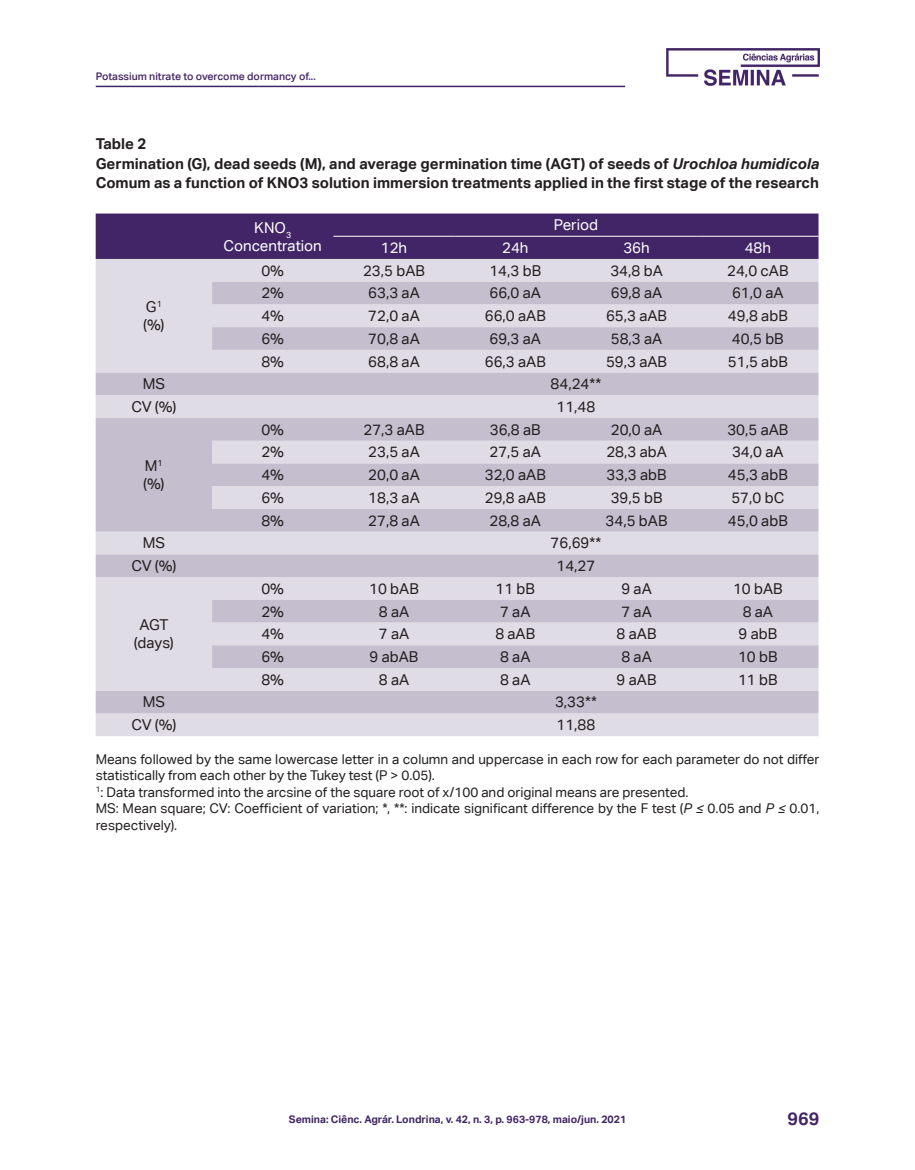
<style>
.page{position:relative;width:915px;height:1170px;background:#fff}
.page>*{position:absolute;margin:0;border:0;box-sizing:border-box;transform-origin:0 0}
.t1{font:700 18px "Aktiv Grotesk Corp";color:#422566}
.texto_tabela{font:15px "Aktiv Grotesk Corp";color:#231f20}
.título_Tabela{font:700 15px/19.5px "Aktiv Grotesk Corp";color:#231f20}
.texto_tabela-2{font:15px "Aktiv Grotesk Corp";color:#fff}
.legenda_de_tabela{font:13.5px/16.5px "Aktiv Grotesk Corp";color:#231f20}
.t2{font:700 10.5px "Aktiv Grotesk Corp";color:#422566}
.t3{font:500 10.5px "Aktiv Grotesk Corp";color:#422566}
.s1{font-style:italic}
</style>
<div class="page">
<hr style="left:96px;top:86px;width:529px;height:1px;background:#422566">
<img style="left:666px;top:48px;width:152px;height:37px">
<div style="left:96px;top:213px;width:722px;height:46px;background:#422566"></div>
<div style="left:96px;top:259px;width:722px;height:477px;background:#e0dce5"></div>
<svg style="left:96px;top:282px;width:722px;height:431px;background:#d2ccd9"></svg>
<hr style="left:333px;top:236px;width:121px;height:1px;background:#fff">
<hr style="left:454px;top:236px;width:121px;height:1px;background:#fff">
<hr style="left:575px;top:236px;width:122px;height:1px;background:#fff">
<hr style="left:697px;top:236px;width:121px;height:1px;background:#fff">
<p class="t3" style="left:96px;top:69px;width:221px">Potassium nitrate to overcome dormancy of...</p>
<p class="título_Tabela" style="left:96px;top:134px;width:52px">Table 2</p>
<p class="título_Tabela" style="left:96px;top:153px;width:724px">Germination (G), dead seeds (M), and average germination time (AGT) of seeds of <span class="s1">Urochloa humidicola<br></span>Comum as a function of KNO3 solution immersion treatments applied in the first stage of the research</p>
<p class="texto_tabela-2" style="left:254px;top:218px;width:38px">KNO<sub>3</sub></p>
<p class="texto_tabela-2" style="left:223px;top:236px;width:100px">Concentration</p>
<p class="texto_tabela-2" style="left:553px;top:216px;width:46px">Period</p>
<p class="texto_tabela-2" style="left:381px;top:239px;width:28px">12h</p>
<p class="texto_tabela-2" style="left:502px;top:239px;width:28px">24h</p>
<p class="texto_tabela-2" style="left:623px;top:239px;width:28px">36h</p>
<p class="texto_tabela-2" style="left:744px;top:239px;width:28px">48h</p>
<p class="texto_tabela" style="left:146px;top:298px;width:17px">G<sup>1</sup></p>
<p class="texto_tabela" style="left:143px;top:316px;width:23px">(%)</p>
<p class="texto_tabela" style="left:261px;top:261px;width:24px">0%</p>
<p class="texto_tabela" style="left:363px;top:261px;width:63px">23,5 bAB</p>
<p class="texto_tabela" style="left:489px;top:261px;width:53px">14,3 bB</p>
<p class="texto_tabela" style="left:610px;top:261px;width:54px">34,8 bA</p>
<p class="texto_tabela" style="left:727px;top:261px;width:63px">24,0 cAB</p>
<p class="texto_tabela" style="left:261px;top:284px;width:24px">2%</p>
<p class="texto_tabela" style="left:368px;top:284px;width:53px">63,3 aA</p>
<p class="texto_tabela" style="left:489px;top:284px;width:53px">66,0 aA</p>
<p class="texto_tabela" style="left:610px;top:284px;width:53px">69,8 aA</p>
<p class="texto_tabela" style="left:731px;top:284px;width:53px">61,0 aA</p>
<p class="texto_tabela" style="left:261px;top:307px;width:24px">4%</p>
<p class="texto_tabela" style="left:368px;top:307px;width:53px">72,0 aA</p>
<p class="texto_tabela" style="left:484px;top:307px;width:62px">66,0 aAB</p>
<p class="texto_tabela" style="left:606px;top:307px;width:62px">65,3 aAB</p>
<p class="texto_tabela" style="left:727px;top:307px;width:61px">49,8 abB</p>
<p class="texto_tabela" style="left:261px;top:330px;width:24px">6%</p>
<p class="texto_tabela" style="left:368px;top:330px;width:53px">70,8 aA</p>
<p class="texto_tabela" style="left:489px;top:330px;width:53px">69,3 aA</p>
<p class="texto_tabela" style="left:610px;top:330px;width:53px">58,3 aA</p>
<p class="texto_tabela" style="left:731px;top:330px;width:53px">40,5 bB</p>
<p class="texto_tabela" style="left:261px;top:352px;width:24px">8%</p>
<p class="texto_tabela" style="left:368px;top:352px;width:53px">68,8 aA</p>
<p class="texto_tabela" style="left:484px;top:352px;width:62px">66,3 aAB</p>
<p class="texto_tabela" style="left:606px;top:352px;width:62px">59,3 aAB</p>
<p class="texto_tabela" style="left:727px;top:352px;width:61px">51,5 abB</p>
<p class="texto_tabela" style="left:143px;top:375px;width:24px">MS</p>
<p class="texto_tabela" style="left:550px;top:375px;width:52px">84,24**</p>
<p class="texto_tabela" style="left:131px;top:398px;width:46px">CV (%)</p>
<p class="texto_tabela" style="left:556px;top:398px;width:40px">11,48</p>
<p class="texto_tabela" style="left:145px;top:457px;width:19px">M<sup>1</sup></p>
<p class="texto_tabela" style="left:143px;top:475px;width:23px">(%)</p>
<p class="texto_tabela" style="left:261px;top:420px;width:24px">0%</p>
<p class="texto_tabela" style="left:363px;top:420px;width:62px">27,3 aAB</p>
<p class="texto_tabela" style="left:489px;top:420px;width:52px">36,8 aB</p>
<p class="texto_tabela" style="left:610px;top:420px;width:53px">20,0 aA</p>
<p class="texto_tabela" style="left:727px;top:420px;width:62px">30,5 aAB</p>
<p class="texto_tabela" style="left:261px;top:443px;width:24px">2%</p>
<p class="texto_tabela" style="left:368px;top:443px;width:53px">23,5 aA</p>
<p class="texto_tabela" style="left:489px;top:443px;width:53px">27,5 aA</p>
<p class="texto_tabela" style="left:606px;top:443px;width:62px">28,3 abA</p>
<p class="texto_tabela" style="left:731px;top:443px;width:53px">34,0 aA</p>
<p class="texto_tabela" style="left:261px;top:466px;width:24px">4%</p>
<p class="texto_tabela" style="left:368px;top:466px;width:53px">20,0 aA</p>
<p class="texto_tabela" style="left:484px;top:466px;width:62px">32,0 aAB</p>
<p class="texto_tabela" style="left:606px;top:466px;width:61px">33,3 abB</p>
<p class="texto_tabela" style="left:727px;top:466px;width:61px">45,3 abB</p>
<p class="texto_tabela" style="left:261px;top:488px;width:24px">6%</p>
<p class="texto_tabela" style="left:368px;top:488px;width:53px">18,3 aA</p>
<p class="texto_tabela" style="left:484px;top:488px;width:62px">29,8 aAB</p>
<p class="texto_tabela" style="left:610px;top:488px;width:53px">39,5 bB</p>
<p class="texto_tabela" style="left:731px;top:488px;width:54px">57,0 bC</p>
<p class="texto_tabela" style="left:261px;top:511px;width:24px">8%</p>
<p class="texto_tabela" style="left:368px;top:511px;width:53px">27,8 aA</p>
<p class="texto_tabela" style="left:489px;top:511px;width:53px">28,8 aA</p>
<p class="texto_tabela" style="left:605px;top:511px;width:63px">34,5 bAB</p>
<p class="texto_tabela" style="left:727px;top:511px;width:61px">45,0 abB</p>
<p class="texto_tabela" style="left:143px;top:534px;width:24px">MS</p>
<p class="texto_tabela" style="left:550px;top:534px;width:52px">76,69**</p>
<p class="texto_tabela" style="left:131px;top:557px;width:46px">CV (%)</p>
<p class="texto_tabela" style="left:556px;top:557px;width:40px">14,27</p>
<p class="texto_tabela" style="left:139px;top:616px;width:31px">AGT</p>
<p class="texto_tabela" style="left:134px;top:634px;width:42px">(days)</p>
<p class="texto_tabela" style="left:261px;top:579px;width:24px">0%</p>
<p class="texto_tabela" style="left:369px;top:579px;width:51px">10 bAB</p>
<p class="texto_tabela" style="left:495px;top:579px;width:41px">11 bB</p>
<p class="texto_tabela" style="left:621px;top:579px;width:32px">9 aA</p>
<p class="texto_tabela" style="left:732px;top:579px;width:51px">10 bAB</p>
<p class="texto_tabela" style="left:261px;top:602px;width:24px">2%</p>
<p class="texto_tabela" style="left:378px;top:602px;width:32px">8 aA</p>
<p class="texto_tabela" style="left:500px;top:602px;width:32px">7 aA</p>
<p class="texto_tabela" style="left:621px;top:602px;width:32px">7 aA</p>
<p class="texto_tabela" style="left:742px;top:602px;width:32px">8 aA</p>
<p class="texto_tabela" style="left:261px;top:625px;width:24px">4%</p>
<p class="texto_tabela" style="left:378px;top:625px;width:32px">7 aA</p>
<p class="texto_tabela" style="left:495px;top:625px;width:41px">8 aAB</p>
<p class="texto_tabela" style="left:616px;top:625px;width:41px">8 aAB</p>
<p class="texto_tabela" style="left:738px;top:625px;width:40px">9 abB</p>
<p class="texto_tabela" style="left:261px;top:647px;width:24px">6%</p>
<p class="texto_tabela" style="left:369px;top:647px;width:50px">9 abAB</p>
<p class="texto_tabela" style="left:500px;top:647px;width:32px">8 aA</p>
<p class="texto_tabela" style="left:621px;top:647px;width:32px">8 aA</p>
<p class="texto_tabela" style="left:737px;top:647px;width:41px">10 bB</p>
<p class="texto_tabela" style="left:261px;top:670px;width:24px">8%</p>
<p class="texto_tabela" style="left:378px;top:670px;width:32px">8 aA</p>
<p class="texto_tabela" style="left:500px;top:670px;width:32px">8 aA</p>
<p class="texto_tabela" style="left:616px;top:670px;width:41px">9 aAB</p>
<p class="texto_tabela" style="left:737px;top:670px;width:41px">11 bB</p>
<p class="texto_tabela" style="left:143px;top:693px;width:24px">MS</p>
<p class="texto_tabela" style="left:555px;top:693px;width:43px">3,33**</p>
<p class="texto_tabela" style="left:131px;top:716px;width:46px">CV (%)</p>
<p class="texto_tabela" style="left:556px;top:716px;width:40px">11,88</p>
<p class="legenda_de_tabela" style="left:96px;top:750px;width:725px">Means followed by the same lowercase letter in a column and uppercase in each row for each parameter do not differ statistically from each other by the Tukey test (P &gt; 0.05).</p>
<p class="legenda_de_tabela" style="left:96px;top:783px;width:594px"><sup>1</sup>: Data transformed into the arcsine of the square root of x/100 and original means are presented.</p>
<p class="legenda_de_tabela" style="left:96px;top:799px;width:725px">MS: Mean square; CV: Coefficient of variation; *, **: indicate significant difference by the F test (<span class="s1">P ≤</span> 0.05 and <span class="s1">P ≤</span> 0.01, respectively).</p>
<p class="t2" style="left:289px;top:1112px;width:339px">Semina: Ciênc. Agrár. Londrina, v. 42, n. 3, p. 963-978, maio/jun. 2021</p>
<p class="t1" style="left:787px;top:1107px;width:33px">969</p>
</div>
